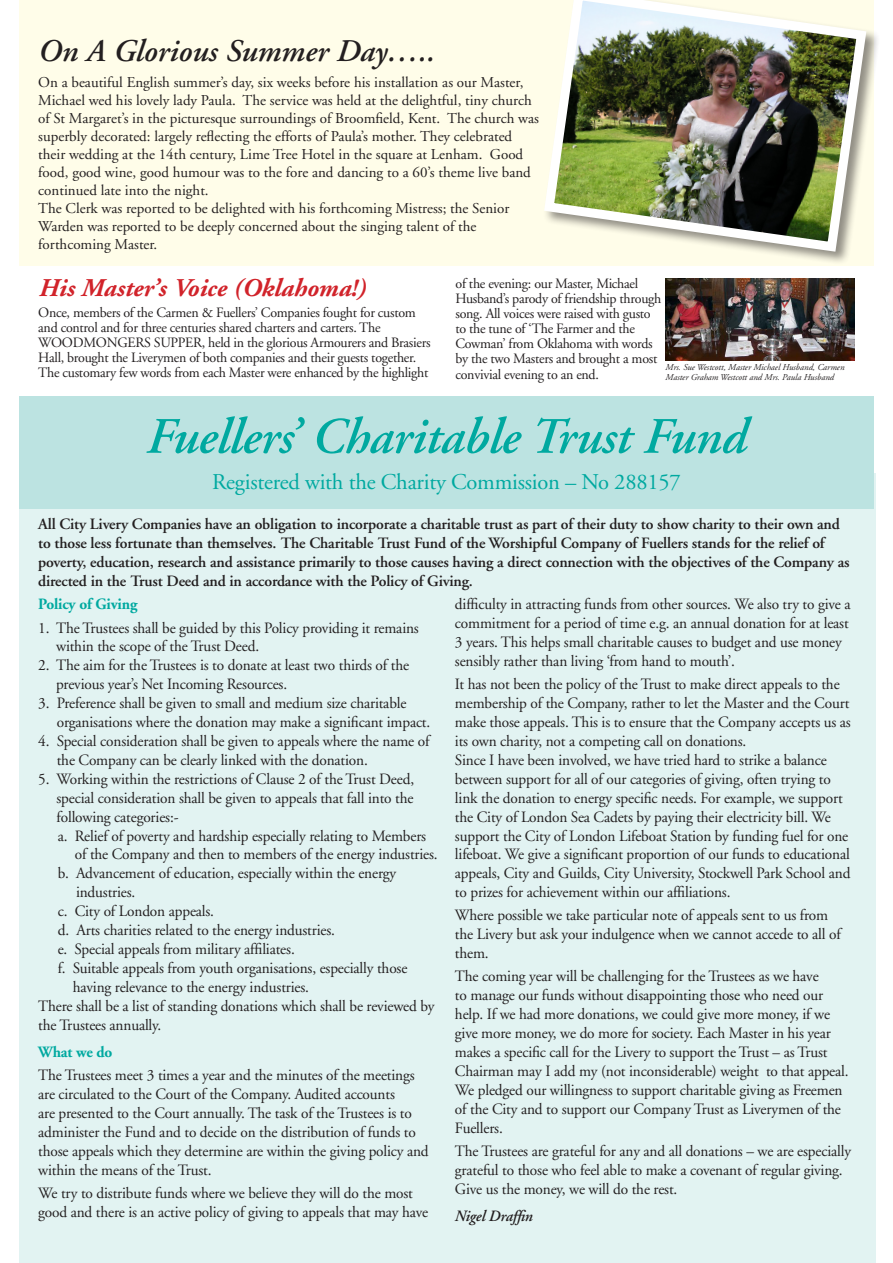
<style>
.page{position:relative;width:893px;height:1263px;background:#fff}
.page>*{position:absolute;margin:0;border:0;box-sizing:border-box;transform-origin:0 0}
.t1{font:italic 600 51px "Adobe Garamond";letter-spacing:-.01em;color:#00a9a0}
.t2{font:italic 600 31.5px "Adobe Garamond";color:#231f20}
.t3{font:italic 700 25.5px "Adobe Garamond";color:#d1232a}
.t4{font:22.5px "Adobe Garamond";letter-spacing:-.01em;color:#00a9a0}
.t5{font:15.75px/18.9px "Adobe Garamond";letter-spacing:-.01em;color:#231f20}
.t6{font:600 15.75px/18.9px "Adobe Garamond";letter-spacing:-.01em;color:#231f20}
.t7{font:700 15.75px "Adobe Garamond";letter-spacing:-.01em;color:#00a9a0}
.t8{font:italic 600 15.75px "Adobe Garamond";letter-spacing:-.01em;color:#231f20}
.t9{font:15px/18px "Adobe Garamond";color:#231f20}
.t10{font:14.25px/15px "Adobe Garamond";letter-spacing:-.02em;color:#231f20}
.t11{font:italic 9px/10.8px "Adobe Garamond";color:#231f20}
</style>
<div class="page">
<div style="left:19px;top:0;width:855px;height:265px;background:#fffde9"></div>
<div style="left:19px;top:474px;width:856px;height:789px;background:#e2f3f2"></div>
<div style="left:19px;top:396px;width:855px;height:113px;background:#bce3e1"></div>
<img style="left:666px;top:278px;width:189px;height:82px">
<div style="left:542px;top:0;width:338px;height:265px;background:#231f20;opacity:.5"></div>
<img style="left:542px;top:0;width:329px;height:257px">
<h2 class="t2" style="left:38px;top:33px;width:398px">On A Glorious Summer Day…..</h2>
<p class="t9" style="left:38px;top:74px;width:502px">On a beautiful English summer’s day, six weeks before his installation as our Master, Michael wed his lovely lady Paula. The service was held at the delightful, tiny church of St Margaret’s in the picturesque surroundings of Broomfield, Kent. The church was superbly decorated: largely reflecting the efforts of Paula’s mother. They celebrated their wedding at the 14th century, Lime Tree Hotel in the square at Lenham. Good food, good wine, good humour was to the fore and dancing to a 60’s theme live band continued late into the night.<br>The Clerk was reported to be delighted with his forthcoming Mistress; the Senior Warden was reported to be deeply concerned about the singing talent of the forthcoming Master.</p>
<h3 class="t3" style="left:38px;top:274px;width:329px">His Master’s Voice (Oklahoma!)</h3>
<p class="t10" style="left:455px;top:277px;width:207px">of the evening: our Master, Michael Husband’s parody of friendship through song. All voices were raised with gusto to the tune of ‘The Farmer and the Cowman’ from Oklahoma with words by the two Masters and brought a most convivial evening to an end.</p>
<p class="t10" style="left:38px;top:305px;width:394px">Once, members of the Carmen &amp; Fuellers’ Companies fought for custom and control and for three centuries shared charters and carters. The WOODMONGERS SUPPER, held in the glorious Armourers and Brasiers Hall, brought the Liverymen of both companies and their guests together.<br>The customary few words from each Master were enhanced by the highlight</p>
<p class="t11" style="left:666px;top:362px;width:180px">Mrs. Sue Westcott, Master Michael Husband, Carmen<br>Master Graham Westcott and Mrs. Paula Husband</p>
<h1 class="t1" style="left:146px;top:409px;width:602px">Fuellers’ Charitable Trust Fund</h1>
<h3 class="t4" style="left:212px;top:470px;width:470px">Registered with the Charity Commission – No 288157</h3>
<p class="t6" style="left:38px;top:515px;width:813px">All City Livery Companies have an obligation to incorporate a charitable trust as part of their duty to show charity to their own and to those less fortunate than themselves. The Charitable Trust Fund of the Worshipful Company of Fuellers stands for the relief of poverty, education, research and assistance primarily to those causes having a direct connection with the objectives of the Company as directed in the Trust Deed and in accordance with the Policy of Giving.</p>
<p class="t7" style="left:38px;top:596px;width:101px">Policy of Giving</p>
<p class="t5" style="left:56px;top:618px;width:364px;text-indent:-18px">1. The Trustees shall be guided by this Policy providing it remains within the scope of the Trust Deed.</p>
<p class="t5" style="left:56px;top:656px;width:355px;text-indent:-18px">2. The aim for the Trustees is to donate at least two thirds of the previous year’s Net Incoming Resources.</p>
<p class="t5" style="left:57px;top:694px;width:375px;text-indent:-18px">3. Preference shall be given to small and medium size charitable organisations where the donation may make a significant impact.</p>
<p class="t5" style="left:57px;top:732px;width:374px;text-indent:-18px">4. Special consideration shall be given to appeals where the name of the Company can be clearly linked with the donation.</p>
<p class="t5" style="left:38px;top:770px;width:377px">5. Working within the restrictions of Clause 2 of the Trust Deed,</p>
<p class="t5" style="left:57px;top:789px;width:359px">special consideration shall be given to appeals that fall into the</p>
<p class="t5" style="left:57px;top:807px;width:124px">following categories:-</p>
<p class="t5" style="left:58px;top:826px;width:370px">a. Relief of poverty and hardship especially relating to Members</p>
<p class="t5" style="left:75px;top:845px;width:364px">of the Company and then to members of the energy industries.</p>
<p class="t5" style="left:58px;top:864px;width:340px">b. Advancement of education, especially within the energy</p>
<p class="t5" style="left:76px;top:883px;width:61px">industries.</p>
<p class="t5" style="left:58px;top:902px;width:158px">c. City of London appeals.</p>
<p class="t5" style="left:58px;top:921px;width:279px">d. Arts charities related to the energy industries.</p>
<p class="t5" style="left:58px;top:940px;width:239px">e. Special appeals from military affiliates.</p>
<p class="t5" style="left:58px;top:959px;width:351px">f. Suitable appeals from youth organisations, especially those</p>
<p class="t5" style="left:73px;top:978px;width:238px">having relevance to the energy industries.</p>
<p class="t5" style="left:38px;top:996px;width:398px">There shall be a list of standing donations which shall be reviewed by</p>
<p class="t5" style="left:38px;top:1015px;width:125px">the Trustees annually.</p>
<p class="t7" style="left:38px;top:1043px;width:76px">What we do</p>
<p class="t5" style="left:38px;top:1066px;width:392px">The Trustees meet 3 times a year and the minutes of the meetings are circulated to the Court of the Company. Audited accounts<br>are presented to the Court annually. The task of the Trustees is to administer the Fund and to decide on the distribution of funds to those appeals which they determine are within the giving policy and within the means of the Trust.</p>
<p class="t5" style="left:38px;top:1184px;width:392px">We try to distribute funds where we believe they will do the most good and there is an active policy of giving to appeals that may have</p>
<p class="t5" style="left:455px;top:595px;width:397px">difficulty in attracting funds from other sources. We also try to give a commitment for a period of time e.g. an annual donation for at least 3 years. This helps small charitable causes to budget and use money sensibly rather than living ‘from hand to mouth’.</p>
<p class="t5" style="left:455px;top:675px;width:397px">It has not been the policy of the Trust to make direct appeals to the membership of the Company, rather to let the Master and the Court make those appeals. This is to ensure that the Company accepts us as its own charity, not a competing call on donations.<br>Since I have been involved, we have tried hard to strike a balance between support for all of our categories of giving, often trying to link the donation to energy specific needs. For example, we support the City of London Sea Cadets by paying their electricity bill. We support the City of London Lifeboat Station by funding fuel for one lifeboat. We give a significant proportion of our funds to educational appeals, City and Guilds, City University, Stockwell Park School and to prizes for achievement within our affiliations.</p>
<p class="t5" style="left:455px;top:906px;width:387px">Where possible we take particular note of appeals sent to us from the Livery but ask your indulgence when we cannot accede to all of them.</p>
<p class="t5" style="left:455px;top:967px;width:395px">The coming year will be challenging for the Trustees as we have<br>to manage our funds without disappointing those who need our help. If we had more donations, we could give more money, if we give more money, we do more for society. Each Master in his year makes a specific call for the Livery to support the Trust – as Trust Chairman may I add my (not inconsiderable) weight to that appeal.<br>We pledged our willingness to support charitable giving as Freemen of the City and to support our Company Trust as Liverymen of the Fuellers.</p>
<p class="t5" style="left:455px;top:1142px;width:398px">The Trustees are grateful for any and all donations – we are especially grateful to those who feel able to make a covenant of regular giving.<br>Give us the money, we will do the rest.</p>
<p class="t8" style="left:455px;top:1207px;width:79px">Nigel Draffin</p>
</div>
